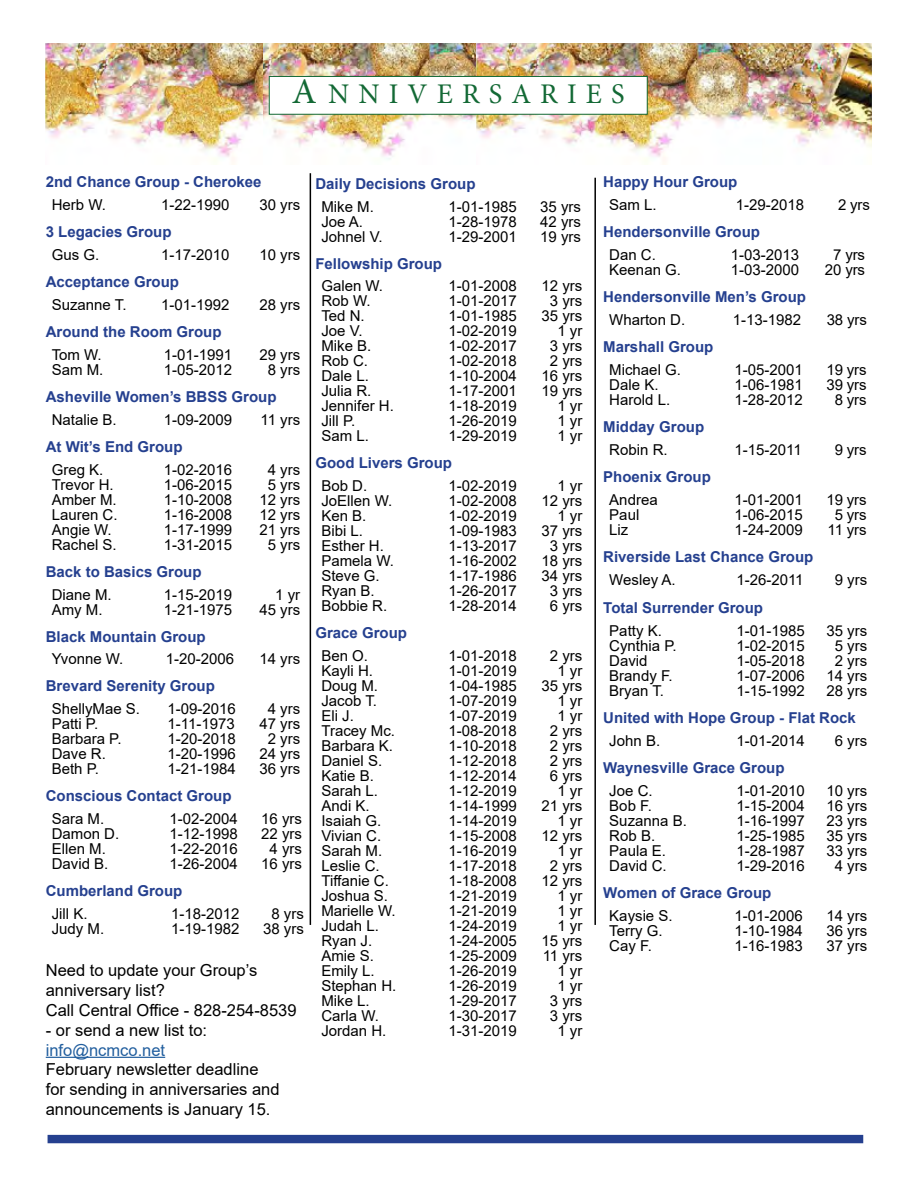
<style>
.page{position:relative;width:918px;height:1188px;background:#fff}
.page>*{position:absolute;margin:0;border:0;box-sizing:border-box;transform-origin:0 0}
.t1{font:28.5px "Minion Pro";letter-spacing:.32em;color:#136935}
.t2{font:16.5px/19.8px "Arial";color:#000}
.t3{font:16.5px "Arial";color:#215e9e}
.t4{font:15px/15px "Arial";color:#000}
.t5{font:700 15px "Arial";color:#25408f}
.s1{font-size:36px}
</style>
<div class="page">
<img style="left:46px;top:43px;width:217px;height:122px">
<img style="left:263px;top:43px;width:214px;height:116px">
<img style="left:477px;top:43px;width:395px;height:122px">
<div style="left:48px;top:1135px;width:815px;height:8px;background:#25408f"></div>
<hr style="left:310px;top:173px;width:1px;height:752px;background:#000">
<hr style="left:594px;top:178px;width:2px;height:747px;background:#000">
<hr style="left:46px;top:1057px;width:119px;height:1px;background:#215e9e">
<div style="left:269px;top:76px;width:378px;height:38px;background:#fff"></div>
<div style="left:269px;top:76px;width:378px;height:38px;border:1px solid #136935"></div>
<h1 class="t1" style="left:292px;top:75px;width:335px"><span class="s1">A</span>NNIVERSARIES</h1>
<p class="t5" style="left:46px;top:171px;width:217px">2nd Chance Group - Cherokee</p>
<p class="t4" style="left:52px;top:197px;width:56px">Herb W.</p>
<p class="t4" style="left:161px;top:197px;width:70px">1-22-1990</p>
<p class="t4" style="left:259px;top:197px;width:42px">30 yrs</p>
<p class="t5" style="left:46px;top:221px;width:127px">3 Legacies Group</p>
<p class="t4" style="left:52px;top:247px;width:49px">Gus G.</p>
<p class="t4" style="left:161px;top:247px;width:70px">1-17-2010</p>
<p class="t4" style="left:259px;top:247px;width:42px">10 yrs</p>
<p class="t5" style="left:46px;top:271px;width:135px">Acceptance Group</p>
<p class="t4" style="left:52px;top:297px;width:76px">Suzanne T.</p>
<p class="t4" style="left:161px;top:297px;width:70px">1-01-1992</p>
<p class="t4" style="left:259px;top:297px;width:42px">28 yrs</p>
<p class="t5" style="left:46px;top:321px;width:177px">Around the Room Group</p>
<p class="t4" style="left:52px;top:347px;width:53px">Tom W.<br>Sam M.</p>
<p class="t4" style="left:164px;top:347px;width:70px">1-01-1991<br>1-05-2012</p>
<p class="t4" style="left:259px;top:347px;width:42px;text-align:center">29 yrs<br>8 yrs</p>
<p class="t5" style="left:46px;top:386px;width:232px">Asheville Women’s BBSS Group</p>
<p class="t4" style="left:52px;top:412px;width:67px">Natalie B.</p>
<p class="t4" style="left:164px;top:412px;width:70px">1-09-2009</p>
<p class="t4" style="left:261px;top:412px;width:41px">11 yrs</p>
<p class="t5" style="left:46px;top:436px;width:138px">At Wit’s End Group</p>
<p class="t4" style="left:52px;top:462px;width:67px">Greg K.<br>Trevor H.<br>Amber M.<br>Lauren C.<br>Angie W.<br>Rachel S.</p>
<p class="t4" style="left:164px;top:462px;width:70px;text-align:justify">1-02-2016<br>1-06-2015<br>1-10-2008<br>1-16-2008<br>1-17-1999<br>1-31-2015</p>
<p class="t4" style="left:259px;top:462px;width:42px;text-align:center">4 yrs<br>5 yrs<br>12 yrs<br>12 yrs<br>21 yrs<br>5 yrs</p>
<p class="t5" style="left:46px;top:561px;width:157px">Back to Basics Group</p>
<p class="t4" style="left:52px;top:587px;width:62px">Diane M.<br>Amy M.</p>
<p class="t4" style="left:164px;top:587px;width:70px">1-15-2019<br>1-21-1975</p>
<p class="t4" style="left:259px;top:587px;width:42px;text-align:right">1 yr<br>45 yrs</p>
<p class="t5" style="left:46px;top:626px;width:162px">Black Mountain Group</p>
<p class="t4" style="left:52px;top:652px;width:73px">Yvonne W.</p>
<p class="t4" style="left:166px;top:652px;width:70px">1-20-2006</p>
<p class="t4" style="left:259px;top:652px;width:42px">14 yrs</p>
<p class="t5" style="left:46px;top:676px;width:171px">Brevard Serenity Group</p>
<p class="t4" style="left:52px;top:702px;width:90px">ShellyMae S.<br>Patti P.<br>Barbara P.<br>Dave R.<br>Beth P.</p>
<p class="t4" style="left:168px;top:702px;width:70px;text-align:justify">1-09-2016<br>1-11-1973<br>1-20-2018<br>1-20-1996<br>1-21-1984</p>
<p class="t4" style="left:259px;top:702px;width:42px;text-align:center">4 yrs<br>47 yrs<br>2 yrs<br>24 yrs<br>36 yrs</p>
<p class="t5" style="left:46px;top:786px;width:187px">Conscious Contact Group</p>
<p class="t4" style="left:52px;top:811px;width:69px">Sara M.<br>Damon D.<br>Ellen M.<br>David B.</p>
<p class="t4" style="left:169px;top:811px;width:70px;text-align:justify">1-02-2004<br>1-12-1998<br>1-22-2016<br>1-26-2004</p>
<p class="t4" style="left:261px;top:811px;width:42px;text-align:center">16 yrs<br>22 yrs<br>4 yrs<br>16 yrs</p>
<p class="t5" style="left:46px;top:880px;width:138px">Cumberland Group</p>
<p class="t4" style="left:52px;top:906px;width:54px">Jill K.<br>Judy M.</p>
<p class="t4" style="left:171px;top:906px;width:70px">1-18-2012<br>1-19-1982</p>
<p class="t4" style="left:263px;top:906px;width:42px;text-align:center">8 yrs<br>38 yrs</p>
<p class="t2" style="left:46px;top:961px;width:252px">Need to update your Group’s anniversary list?<br>Call Central Office - 828-254-8539</p>
<p class="t2" style="left:46px;top:1020px;width:163px">- or send a new list to:</p>
<p class="t3" style="left:46px;top:1038px;width:121px">info@ncmco.net</p>
<p class="t2" style="left:46px;top:1060px;width:235px">February newsletter deadline for sending in anniversaries and announcements is January 15.</p>
<p class="t5" style="left:315px;top:173px;width:162px">Daily Decisions Group</p>
<p class="t4" style="left:321px;top:199px;width:63px">Mike M.<br>Joe A.<br>Johnel V.</p>
<p class="t4" style="left:448px;top:199px;width:70px;text-align:justify">1-01-1985<br>1-28-1978<br>1-29-2001</p>
<p class="t4" style="left:540px;top:199px;width:42px;text-align:justify">35 yrs 42 yrs 19 yrs</p>
<p class="t5" style="left:315px;top:253px;width:128px">Fellowship Group</p>
<p class="t4" style="left:321px;top:279px;width:74px">Galen W.<br>Rob W.<br>Ted N.<br>Joe V.<br>Mike B.<br>Rob C.<br>Dale L.<br>Julia R.<br>Jennifer H.<br>Jill P.<br>Sam L.</p>
<p class="t4" style="left:448px;top:279px;width:70px;text-align:justify">1-01-2008<br>1-01-2017<br>1-01-1985<br>1-02-2019<br>1-02-2017<br>1-02-2018<br>1-10-2004<br>1-17-2001<br>1-18-2019<br>1-26-2019<br>1-29-2019</p>
<p class="t4" style="left:542px;top:279px;width:42px;text-align:right">12 yrs<br>3 yrs<br>35 yrs<br>1 yr<br>3 yrs<br>2 yrs<br>16 yrs<br>19 yrs<br>1 yr<br>1 yr<br>1 yr</p>
<p class="t5" style="left:315px;top:453px;width:138px">Good Livers Group</p>
<p class="t4" style="left:321px;top:479px;width:74px">Bob D.<br>JoEllen W.<br>Ken B.<br>Bibi L.<br>Esther H.<br>Pamela W.<br>Steve G.<br>Ryan B.<br>Bobbie R.</p>
<p class="t4" style="left:448px;top:479px;width:70px;text-align:justify">1-02-2019<br>1-02-2008<br>1-02-2019<br>1-09-1983<br>1-13-2017<br>1-16-2002<br>1-17-1986<br>1-26-2017<br>1-28-2014</p>
<p class="t4" style="left:542px;top:479px;width:42px;text-align:right">1 yr<br>12 yrs<br>1 yr<br>37 yrs<br>3 yrs<br>18 yrs<br>34 yrs<br>3 yrs<br>6 yrs</p>
<p class="t5" style="left:315px;top:623px;width:93px">Grace Group</p>
<p class="t4" style="left:321px;top:648px;width:77px">Ben O.<br>Kayli H.<br>Doug M.<br>Jacob T.<br>Eli J.<br>Tracey Mc.<br>Barbara K.<br>Daniel S.<br>Katie B.<br>Sarah L.<br>Andi K.<br>Isaiah G.<br>Vivian C.<br>Sarah M.<br>Leslie C.<br>Tiffanie C.<br>Joshua S.<br>Marielle W.<br>Judah L.<br>Ryan J.<br>Amie S.<br>Emily L.<br>Stephan H.<br>Mike L.<br>Carla W.<br>Jordan H.</p>
<p class="t4" style="left:448px;top:648px;width:70px;text-align:justify">1-01-2018<br>1-01-2019<br>1-04-1985<br>1-07-2019<br>1-07-2019<br>1-08-2018<br>1-10-2018<br>1-12-2018<br>1-12-2014<br>1-12-2019<br>1-14-1999<br>1-14-2019<br>1-15-2008<br>1-16-2019<br>1-17-2018<br>1-18-2008<br>1-21-2019<br>1-21-2019<br>1-24-2019<br>1-24-2005<br>1-25-2009<br>1-26-2019<br>1-26-2019<br>1-29-2017<br>1-30-2017<br>1-31-2019</p>
<p class="t4" style="left:542px;top:648px;width:42px;text-align:right">2 yrs<br>1 yr<br>35 yrs<br>1 yr<br>1 yr<br>2 yrs<br>2 yrs<br>2 yrs<br>6 yrs<br>1 yr<br>21 yrs<br>1 yr<br>12 yrs<br>1 yr<br>2 yrs<br>12 yrs<br>1 yr<br>1 yr<br>1 yr<br>15 yrs<br>11 yrs<br>1 yr<br>1 yr<br>3 yrs<br>3 yrs<br>1 yr</p>
<p class="t5" style="left:603px;top:171px;width:136px">Happy Hour Group</p>
<p class="t4" style="left:609px;top:197px;width:49px">Sam L.</p>
<p class="t4" style="left:736px;top:197px;width:70px">1-29-2018</p>
<p class="t4" style="left:838px;top:197px;width:33px">2 yrs</p>
<p class="t5" style="left:603px;top:221px;width:158px">Hendersonville Group</p>
<p class="t4" style="left:609px;top:247px;width:73px">Dan C.<br>Keenan G.</p>
<p class="t4" style="left:731px;top:247px;width:70px">1-03-2013<br>1-03-2000</p>
<p class="t4" style="left:825px;top:247px;width:42px;text-align:center">7 yrs<br>20 yrs</p>
<p class="t5" style="left:603px;top:286px;width:204px">Hendersonville Men’s Group</p>
<p class="t4" style="left:609px;top:312px;width:77px">Wharton D.</p>
<p class="t4" style="left:733px;top:312px;width:70px">1-13-1982</p>
<p class="t4" style="left:827px;top:312px;width:42px">38 yrs</p>
<p class="t5" style="left:603px;top:336px;width:112px">Marshall Group</p>
<p class="t4" style="left:609px;top:362px;width:73px">Michael G.<br>Dale K.<br>Harold L.</p>
<p class="t4" style="left:735px;top:362px;width:70px;text-align:justify">1-05-2001<br>1-06-1981<br>1-28-2012</p>
<p class="t4" style="left:826px;top:362px;width:42px;text-align:center">19 yrs<br>39 yrs<br>8 yrs</p>
<p class="t5" style="left:603px;top:416px;width:102px">Midday Group</p>
<p class="t4" style="left:609px;top:442px;width:60px">Robin R.</p>
<p class="t4" style="left:735px;top:442px;width:69px">1-15-2011</p>
<p class="t4" style="left:835px;top:442px;width:33px">9 yrs</p>
<p class="t5" style="left:603px;top:466px;width:109px">Phoenix Group</p>
<p class="t4" style="left:609px;top:492px;width:50px">Andrea<br>Paul<br>Liz</p>
<p class="t4" style="left:735px;top:492px;width:70px;text-align:justify">1-01-2001<br>1-06-2015<br>1-24-2009</p>
<p class="t4" style="left:826px;top:492px;width:42px;text-align:center">19 yrs<br>5 yrs<br>11 yrs</p>
<p class="t5" style="left:603px;top:546px;width:212px">Riverside Last Chance Group</p>
<p class="t4" style="left:609px;top:572px;width:68px">Wesley A.</p>
<p class="t4" style="left:736px;top:572px;width:69px">1-26-2011</p>
<p class="t4" style="left:835px;top:572px;width:34px">9 yrs</p>
<p class="t5" style="left:603px;top:597px;width:161px">Total Surrender Group</p>
<p class="t4" style="left:609px;top:623px;width:69px">Patty K.<br>Cynthia P.<br>David<br>Brandy F.<br>Bryan T.</p>
<p class="t4" style="left:736px;top:623px;width:70px;text-align:justify">1-01-1985<br>1-02-2015<br>1-05-2018<br>1-07-2006<br>1-15-1992</p>
<p class="t4" style="left:826px;top:623px;width:42px;text-align:center">35 yrs<br>5 yrs<br>2 yrs<br>14 yrs<br>28 yrs</p>
<p class="t5" style="left:603px;top:707px;width:254px">United with Hope Group - Flat Rock</p>
<p class="t4" style="left:609px;top:733px;width:52px">John B.</p>
<p class="t4" style="left:736px;top:733px;width:70px">1-01-2014</p>
<p class="t4" style="left:835px;top:733px;width:34px">6 yrs</p>
<p class="t5" style="left:603px;top:757px;width:183px">Waynesville Grace Group</p>
<p class="t4" style="left:609px;top:783px;width:79px">Joe C.<br>Bob F.<br>Suzanna B.<br>Rob B.<br>Paula E.<br>David C.</p>
<p class="t4" style="left:736px;top:783px;width:70px;text-align:justify">1-01-2010<br>1-15-2004<br>1-16-1997<br>1-25-1985<br>1-28-1987<br>1-29-2016</p>
<p class="t4" style="left:826px;top:783px;width:42px;text-align:center">10 yrs<br>16 yrs<br>23 yrs<br>35 yrs<br>33 yrs<br>4 yrs</p>
<p class="t5" style="left:603px;top:882px;width:170px">Women of Grace Group</p>
<p class="t4" style="left:609px;top:908px;width:65px">Kaysie S.<br>Terry G.<br>Cay F.</p>
<p class="t4" style="left:735px;top:908px;width:70px;text-align:justify">1-01-2006<br>1-10-1984<br>1-16-1983</p>
<p class="t4" style="left:826px;top:908px;width:42px;text-align:justify">14 yrs 36 yrs 37 yrs</p>
</div>
